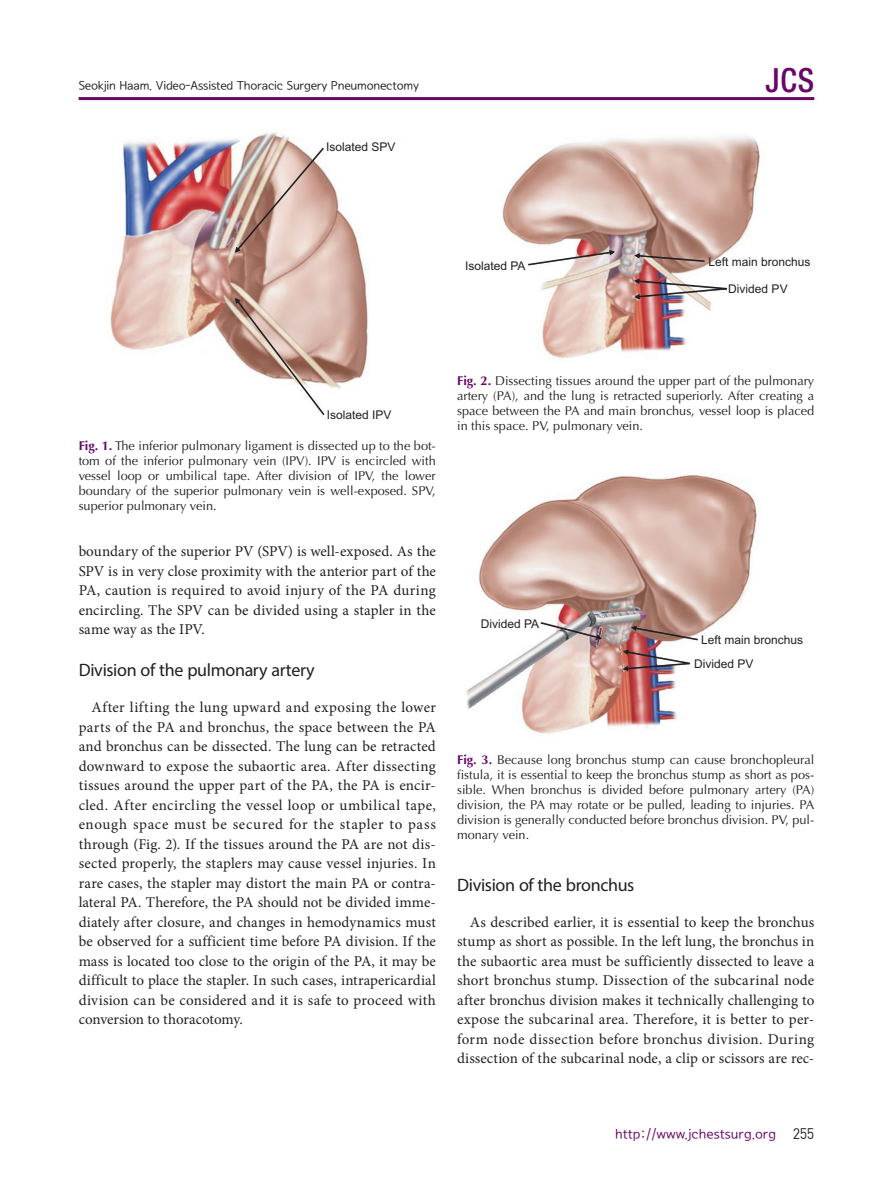
<style>
.page{position:relative;width:893px;height:1191px;background:#fff}
.page>*{position:absolute;margin:0;border:0;box-sizing:border-box;transform-origin:0 0}
.t1{font:500 condensed 33.3px "Helvetica Neue LT Std";color:#680765;scale:.95 1}
._1__제목_2nd{font:18px "Myriad Pro";letter-spacing:-.015em;color:#231f20}
.본문{font:15px/19.5px "Minion Pro";letter-spacing:.005em;color:#231f20;text-align:justify}
.t2{font:15px "Dinreg";color:#231f20;scale:.95 1}
.t3{font:13.5px "Seoul Namsan M";color:#680765}
.그림설명{font:12.75px/15px "Optima LT Std";color:#231f20;text-align:justify}
.t4{font:12px/23.4px "Arial";color:#231f20}
.t5{font:12px "Seoul Namsan M";letter-spacing:-.02em;color:#231f20}
.s1{font-weight:700;color:#680765}
</style>
<div class="page">
<hr style="left:79px;top:97px;width:735px;height:3px;background:#680765">
<img style="left:110px;top:132px;width:258px;height:257px">
<svg style="left:235px;top:298px;width:91px;height:118px"></svg>
<svg style="left:235px;top:146px;width:90px;height:107px;background:#ceb2a7"></svg>
<img style="left:502px;top:136px;width:258px;height:223px">
<svg style="left:527px;top:250px;width:88px;height:16px"></svg>
<svg style="left:634px;top:253px;width:72px;height:10px"></svg>
<svg style="left:634px;top:278px;width:109px;height:21px"></svg>
<img style="left:466px;top:475px;width:291px;height:259px">
<svg style="left:539px;top:621px;width:63px;height:19px"></svg>
<svg style="left:631px;top:626px;width:68px;height:15px"></svg>
<svg style="left:623px;top:649px;width:78px;height:22px"></svg>
<p class="t5" style="left:79px;top:80px;width:342px">Seokjin Haam. Video-Assisted Thoracic Surgery Pneumonectomy</p>
<p class="t4" style="left:326px;top:137px;width:71px">Isolated SPV</p>
<h1 class="t1" style="left:765px;top:60px;width:53px">JCS</h1>
<p class="t4" style="left:465px;top:255px;width:62px">Isolated PA</p>
<p class="t4" style="left:708px;top:251px;width:104px">Left main bronchus</p>
<p class="t4" style="left:728px;top:278px;width:61px">Divided PV</p>
<p class="t4" style="left:327px;top:404px;width:66px">Isolated IPV</p>
<p class="그림설명" style="left:79px;top:438px;width:359px"><span class="s1">Fig. 1.</span> The inferior pulmonary ligament is dissected up to the bot&shy;tom of the inferior pulmonary vein (IPV). IPV is encircled with vessel loop or umbilical tape. After division of IPV, the lower boundary of the superior pulmonary vein is well-exposed. SPV, superior pulmonary vein.</p>
<p class="본문" style="left:79px;top:542px;width:359px">boundary of the superior PV (SPV) is well-exposed. As the SPV is in very close proximity with the anterior part of the PA, caution is required to avoid injury of the PA during encircling. The SPV can be divided using a stapler in the same way as the IPV.</p>
<p class="_1__제목_2nd" style="left:79px;top:659px;width:238px">Division of the pulmonary artery</p>
<p class="본문" style="left:79px;top:698px;width:359px;text-indent:13px">After lifting the lung upward and exposing the lower parts of the PA and bronchus, the space between the PA and bronchus can be dissected. The lung can be retracted downward to expose the subaortic area. After dissecting tissues around the upper part of the PA, the PA is encir&shy;cled. After encircling the vessel loop or umbilical tape, enough space must be secured for the stapler to pass through (Fig. 2). If the tissues around the PA are not dis&shy;sected properly, the staplers may cause vessel injuries. In rare cases, the stapler may distort the main PA or contra&shy;lateral PA. Therefore, the PA should not be divided imme&shy;diately after closure, and changes in hemodynamics must be observed for a sufficient time before PA division. If the mass is located too close to the origin of the PA, it may be difficult to place the stapler. In such cases, intrapericardial division can be considered and it is safe to proceed with conversion to thoracotomy.</p>
<p class="그림설명" style="left:457px;top:374px;width:359px"><span class="s1">Fig. 2.</span> Dissecting tissues around the upper part of the pulmonary artery (PA), and the lung is retracted superiorly. After creating a space between the PA and main bronchus, vessel loop is placed in this space. PV, pulmonary vein.</p>
<p class="t4" style="left:481px;top:613px;width:60px">Divided PA</p>
<p class="t4" style="left:694px;top:629px;width:111px;text-indent:7px">Left main bronchus<br>Divided PV</p>
<p class="그림설명" style="left:457px;top:752px;width:359px"><span class="s1">Fig. 3.</span> Because long bronchus stump can cause bronchopleural fistula, it is essential to keep the bronchus stump as short as pos&shy;sible. When bronchus is divided before pulmonary artery (PA) division, the PA may rotate or be pulled, leading to injuries. PA division is generally conducted before bronchus division. PV, pul&shy;monary vein.</p>
<p class="_1__제목_2nd" style="left:457px;top:873px;width:179px">Division of the bronchus</p>
<p class="본문" style="left:457px;top:912px;width:359px;text-indent:13px">As described earlier, it is essential to keep the bronchus stump as short as possible. In the left lung, the bronchus in the subaortic area must be sufficiently dissected to leave a short bronchus stump. Dissection of the subcarinal node after bronchus division makes it technically challenging to expose the subcarinal area. Therefore, it is better to per&shy;form node dissection before bronchus division. During dissection of the subcarinal node, a clip or scissors are rec-</p>
<p class="t3" style="left:615px;top:1126px;width:162px">http://www.jchestsurg.org</p>
<p class="t2" style="left:793px;top:1124px;width:24px">255</p>
</div>
